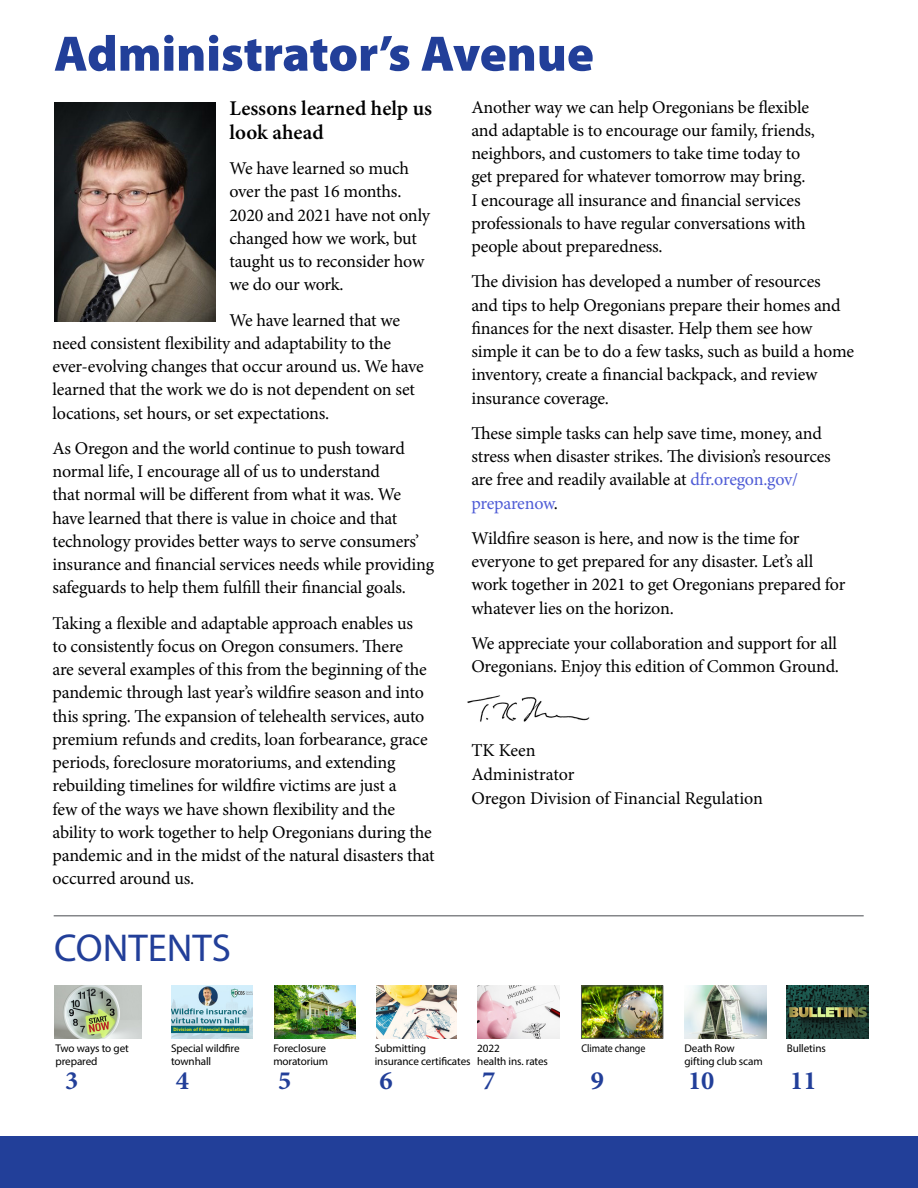
<style>
.page{position:relative;width:918px;height:1188px;background:#fff}
.page>*{position:absolute;margin:0;border:0;box-sizing:border-box;transform-origin:0 0}
.t1{font:900 50.25px "Myriad Pro";color:#223f99}
.t2{font:39px "Myriad Pro";color:#223f99}
.t3{font:700 26.4px "Minion Pro";color:#223f99}
.t4{font:600 21px/24px "Minion Pro";color:#000}
.body{font:18px/23.2px "Minion Pro";letter-spacing:-.015em;color:#000}
.t5{font:11.1px/12.8px "Myriad Pro";letter-spacing:-.01em;color:#000}
.t6{font:11.1px "Myriad Pro";letter-spacing:-.01em;color:#000;scale:.9 1}
.t7{font:700 4.8px "Myriad Pro";letter-spacing:.04em;color:#f1e60a}
.s1{color:#4f5cd6}
</style>
<div class="page">
<div style="left:0;top:1136px;width:918px;height:52px;background:#223f99"></div>
<img style="left:55px;top:986px;width:87px;height:53px">
<img style="left:274px;top:986px;width:82px;height:52px">
<img style="left:478px;top:986px;width:81px;height:52px">
<img style="left:376px;top:986px;width:80px;height:52px">
<img style="left:583px;top:988px;width:78px;height:49px">
<div style="left:581px;top:986px;width:82px;height:53px;border:1px solid #515151"></div>
<img style="left:171px;top:986px;width:81px;height:52px">
<img style="left:685px;top:986px;width:81px;height:52px">
<img style="left:787px;top:986px;width:81px;height:52px">
<hr style="left:54px;top:915px;width:810px;height:1px;background:#848689">
<img style="left:54px;top:103px;width:162px;height:219px">
<img style="left:467px;top:695px;width:123px;height:27px">
<div style="left:171px;top:1027px;width:78px;height:6px;background:#056775"></div>
<p class="t1" style="left:54px;top:25px;width:541px">Administrator’s Avenue</p>
<p class="t4" style="left:230px;top:96px;width:204px">Lessons learned help us look ahead</p>
<p class="body" style="left:230px;top:157px;width:202px">We have learned so much over the past 16 months.<br>2020 and 2021 have not only changed how we work, but taught us to reconsider how we do our work.</p>
<p class="body" style="left:52px;top:308px;width:373px;text-indent:177px">We have learned that we need consistent flexibility and adaptability to the ever-evolving changes that occur around us. We have learned that the work we do is not dependent on set locations, set hours, or set expectations.</p>
<p class="body" style="left:52px;top:437px;width:383px">As Oregon and the world continue to push toward normal life, I encourage all of us to understand<br>that normal will be different from what it was. We have learned that there is value in choice and that technology provides better ways to serve consumers’ insurance and financial services needs while providing safeguards to help them fulfill their financial goals.</p>
<p class="body" style="left:52px;top:611px;width:384px">Taking a flexible and adaptable approach enables us<br>to consistently focus on Oregon consumers. There<br>are several examples of this from the beginning of the pandemic through last year’s wildfire season and into this spring. The expansion of telehealth services, auto premium refunds and credits, loan forbearance, grace periods, foreclosure moratoriums, and extending rebuilding timelines for wildfire victims are just a<br>few of the ways we have shown flexibility and the ability to work together to help Oregonians during the pandemic and in the midst of the natural disasters that occurred around us.</p>
<p class="body" style="left:471px;top:95px;width:345px">Another way we can help Oregonians be flexible and adaptable is to encourage our family, friends, neighbors, and customers to take time today to get prepared for whatever tomorrow may bring.<br>I encourage all insurance and financial services professionals to have regular conversations with people about preparedness.</p>
<p class="body" style="left:471px;top:270px;width:384px">The division has developed a number of resources<br>and tips to help Oregonians prepare their homes and finances for the next disaster. Help them see how simple it can be to do a few tasks, such as build a home inventory, create a financial backpack, and review insurance coverage.</p>
<p class="body" style="left:471px;top:422px;width:361px">These simple tasks can help save time, money, and stress when disaster strikes. The division’s resources are free and readily available at <span class="s1">dfr.oregon.gov/ preparenow</span>.</p>
<p class="body" style="left:471px;top:527px;width:375px">Wildfire season is here, and now is the time for everyone to get prepared for any disaster. Let’s all work together in 2021 to get Oregonians prepared for whatever lies on the horizon.</p>
<p class="body" style="left:471px;top:632px;width:369px">We appreciate your collaboration and support for all<br>Oregonians. Enjoy this edition of Common Ground.</p>
<p class="body" style="left:471px;top:739px;width:293px;line-height:24px">TK Keen<br>Administrator<br>Oregon Division of Financial Regulation</p>
<p class="t2" style="left:54px;top:923px;width:178px">CONTENTS</p>
<p class="t5" style="left:56px;top:1042px;width:75px">Two ways to get</p>
<p class="t5" style="left:56px;top:1055px;width:43px">prepared</p>
<p class="t3" style="left:65px;top:1062px;width:15px">3</p>
<p class="t7" style="left:173px;top:1026px;width:74px">Division of Financial Regulation</p>
<p class="t5" style="left:171px;top:1042px;width:70px">Special wildfire townhall</p>
<p class="t3" style="left:176px;top:1062px;width:15px">4</p>
<p class="t5" style="left:273px;top:1042px;width:56px">Foreclosure moratorium</p>
<p class="t3" style="left:278px;top:1062px;width:15px">5</p>
<p class="t5" style="left:375px;top:1042px;width:97px">Submitting insurance certificates</p>
<p class="t3" style="left:380px;top:1062px;width:15px">6</p>
<p class="t5" style="left:477px;top:1042px;width:24px">2022</p>
<p class="t5" style="left:477px;top:1055px;width:72px">health ins. rates</p>
<p class="t3" style="left:482px;top:1062px;width:15px">7</p>
<p class="t6" style="left:581px;top:1042px;width:73px">Climate change</p>
<p class="t3" style="left:591px;top:1062px;width:15px">9</p>
<p class="t5" style="left:685px;top:1042px;width:80px">Death Row gifting club scam</p>
<p class="t3" style="left:688px;top:1062px;width:28px">10</p>
<p class="t5" style="left:787px;top:1042px;width:41px">Bulletins</p>
<p class="t3" style="left:790px;top:1062px;width:28px">11</p>
</div>
